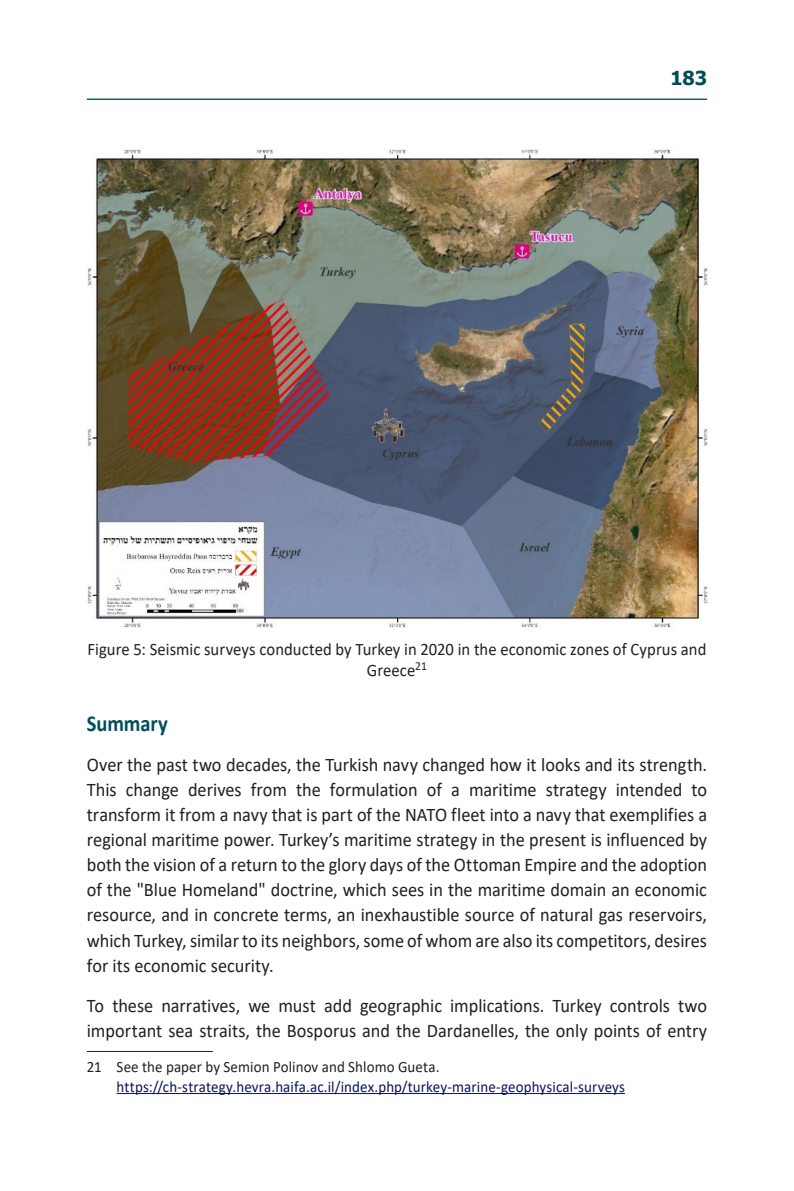
<style>
.page{position:relative;width:794px;height:1191px;background:#fff}
.page>*{position:absolute;margin:0;border:0;box-sizing:border-box;transform-origin:0 0}
.כותרת_2{font:700 22.75px "Calibri";letter-spacing:-.005em;color:#004e59;scale:.9 1}
.t1{font:19.25px/25px "Calibri";color:#231f20;text-align:justify;scale:.95 1}
.t2{font:700 19.25px "Tahoma";color:#004e59}
.איור{font:17.5px/21.5px "Calibri";letter-spacing:.005em;color:#231f20;text-align:center;scale:.95 1}
.הערת_שוליים{font:15.75px "Calibri";letter-spacing:.005em;color:#0b145e;scale:.95 1}
.הערת_שוליים-2{font:15.75px "Calibri";letter-spacing:.005em;color:#231f20;scale:.95 1}
</style>
<div class="page">
<hr style="left:87px;top:99px;width:620px;height:1px;background:#004e59">
<img style="left:87px;top:149px;width:620px;height:479px">
<hr style="left:87px;top:1051px;width:126px;height:1px;background:#231f20">
<hr style="left:117px;top:1093px;width:508px;height:1px;background:#0b145e">
<p class="t2" style="left:670px;top:65px;width:38px">183</p>
<p class="איור" style="left:87px;top:637px;width:653px">Figure 5: Seismic surveys conducted by Turkey in 2020 in the economic zones of Cyprus and<br>Greece<sup>21</sup></p>
<p class="כותרת_2" style="left:87px;top:707px;width:92px">Summary</p>
<p class="t1" style="left:87px;top:751px;width:654px">Over the past two decades, the Turkish navy changed how it looks and its strength.<br>This change derives from the formulation of a maritime strategy intended to transform it from a navy that is part of the NATO fleet into a navy that exemplifies a regional maritime power. Turkey’s maritime strategy in the present is influenced by both the vision of a return to the glory days of the Ottoman Empire and the adoption of the "Blue Homeland" doctrine, which sees in the maritime domain an economic resource, and in concrete terms, an inexhaustible source of natural gas reservoirs, which Turkey, similar to its neighbors, some of whom are also its competitors, desires for its economic security.</p>
<p class="t1" style="left:87px;top:992px;width:654px">To these narratives, we must add geographic implications. Turkey controls two important sea straits, the Bosporus and the Dardanelles, the only points of entry</p>
<p class="הערת_שוליים-2" style="left:87px;top:1055px;width:373px">21 See the paper by Semion Polinov and Shlomo Gueta.</p>
<p class="הערת_שוליים" style="left:117px;top:1075px;width:536px">https://ch-strategy.hevra.haifa.ac.il/index.php/turkey-marine-geophysical-surveys</p>
</div>
